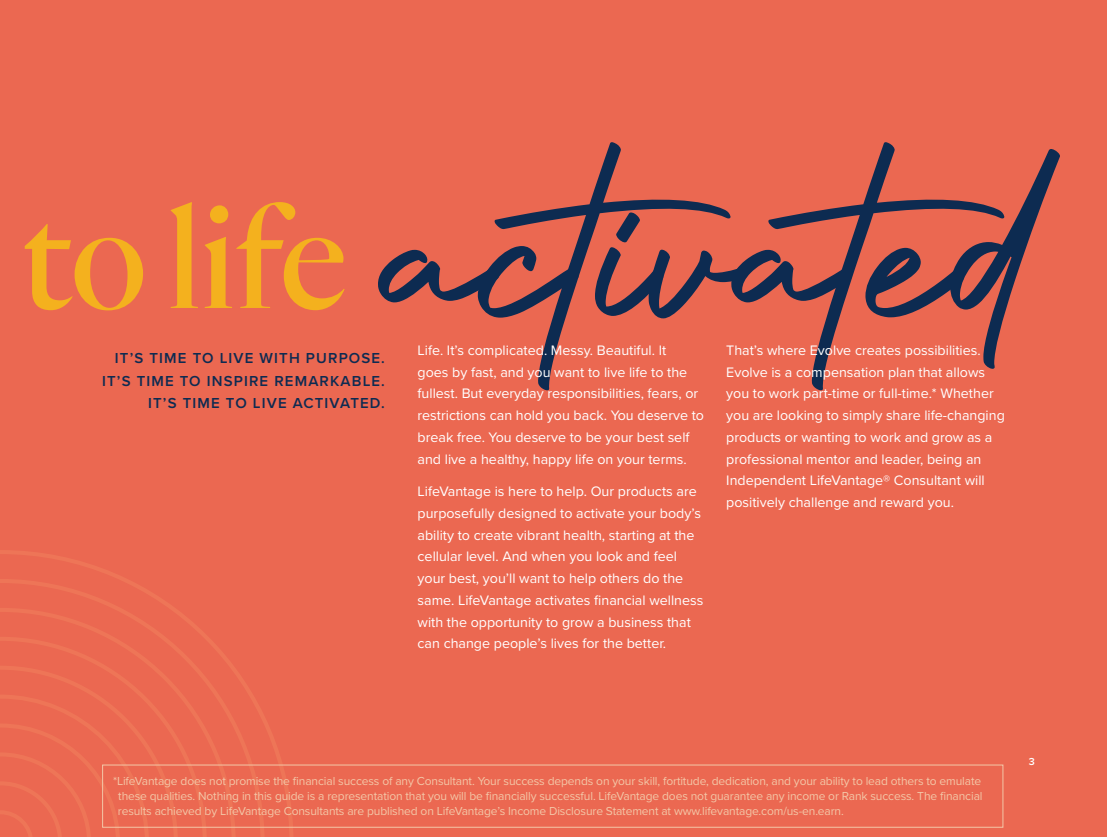
<style>
.page{position:relative;width:1107px;height:837px;background:#eb6851}
.page>*{position:absolute;margin:0;border:0;box-sizing:border-box;transform-origin:0 0}
.t1{font:312px "Authentic Signature";color:#0d2b51}
.t2{font:500 150px "Quarto";letter-spacing:-.01em;color:#f4b11e}
.t3{font:600 15px/22.5px "Proxima Nova";letter-spacing:.075em;color:#0d2b51;text-align:right}
.t4{font:14.25px/21.8px "Proxima Nova";color:#fff}
.t5{font:12px/15px "Proxima Nova";letter-spacing:-.01em;color:#f3c7a7;text-align:justify}
.t6{font:600 10.5px "Proxima Nova";color:#fff}
</style>
<div class="page">
<svg style="left:0;top:550px;width:294px;height:287px"></svg>
<div style="left:102px;top:765px;width:901px;height:62px;border:1px solid #f3c7a7"></div>
<h1 class="t1" style="left:378px;top:80px;width:696px">activated</h1>
<h2 class="t2" style="left:21px;top:161px;width:328px">to life</h2>
<p class="t4" style="left:418px;top:339px;width:288px">Life. It’s complicated. Messy. Beautiful. It<br>goes by fast, and you want to live life to the fullest. But everyday responsibilities, fears, or restrictions can hold you back. You deserve to break free. You deserve to be your best self and live a healthy, happy life on your terms.</p>
<p class="t4" style="left:418px;top:480px;width:287px">LifeVantage is here to help. Our products are purposefully designed to activate your body’s ability to create vibrant health, starting at the cellular level. And when you look and feel your best, you’ll want to help others do the same. LifeVantage activates financial wellness with the opportunity to grow a business that can change people’s lives for the better.</p>
<p class="t4" style="left:726px;top:339px;width:280px">That’s where Evolve creates possibilities.<br>Evolve is a compensation plan that allows you to work part-time or full-time.* Whether you are looking to simply share life-changing products or wanting to work and grow as a professional mentor and leader, being an Independent LifeVantage® Consultant will positively challenge and reward you.</p>
<p class="t3" style="left:102px;top:347px;width:284px">IT’S TIME TO LIVE WITH PURPOSE.<br>IT’S TIME TO INSPIRE REMARKABLE.<br>IT’S TIME TO LIVE ACTIVATED.</p>
<p class="t5" style="left:118px;top:773px;width:866px;text-indent:-5px">*LifeVantage does not promise the financial success of any Consultant. Your success depends on your skill, fortitude, dedication, and your ability to lead others to emulate these qualities. Nothing in this guide is a representation that you will be financially successful. LifeVantage does not guarantee any income or Rank success. The financial results achieved by LifeVantage Consultants are published on LifeVantage’s Income Disclosure Statement at www.lifevantage.com/us-en.earn.</p>
<p class="t6" style="left:1029px;top:754px;width:8px">3</p>
</div>
